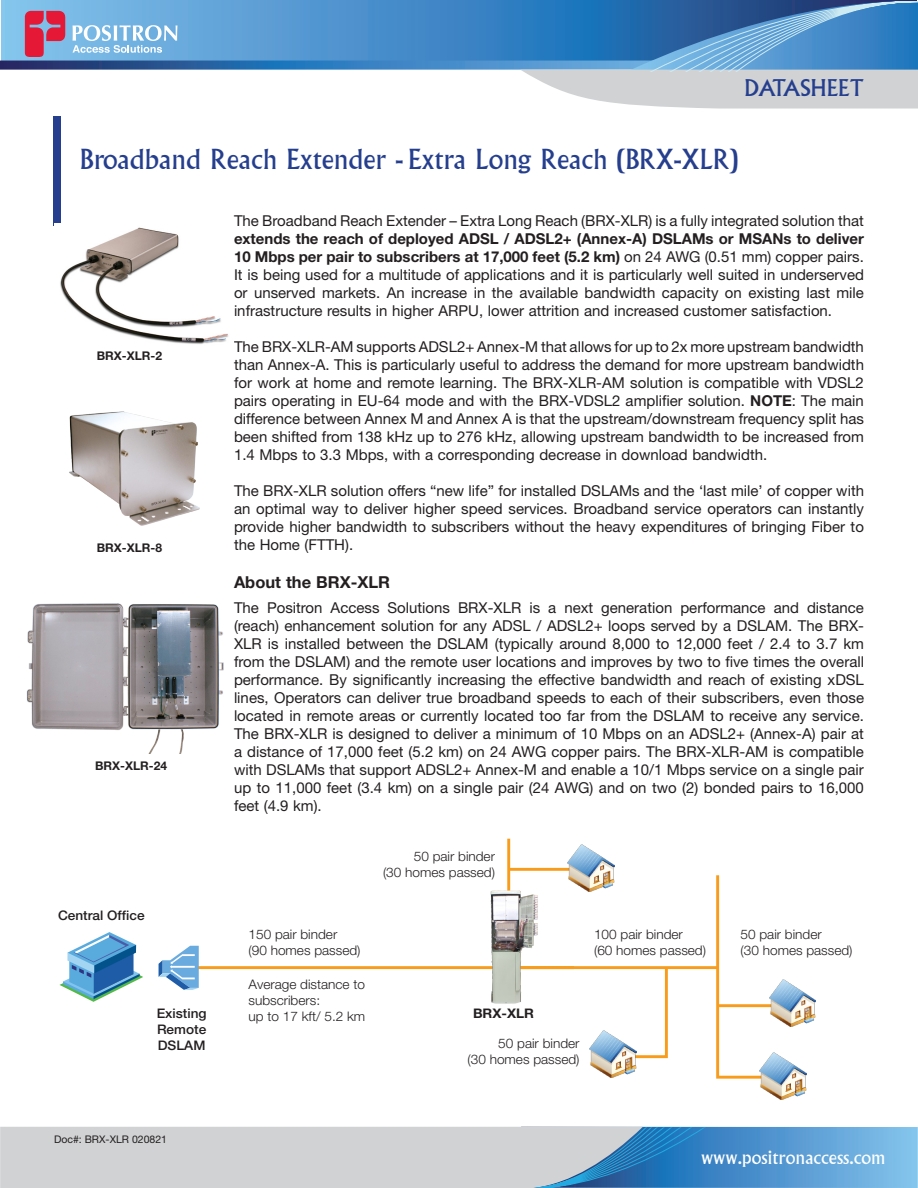
<style>
.page{position:relative;width:918px;height:1188px;background:#fff}
.page>*{position:absolute;margin:0;border:0;box-sizing:border-box;transform-origin:0 0}
.t1{font:27px "Albertus MT Std";color:#253f8e}
.t2{font:22.5px "Albertus MT Std";color:#253f8e}
.t3{font:18px "Albertus MT Std";color:#fff}
.t4{font:700 16.5px "Helvetica Neue LT Std";color:#231f20}
.t5{font:15px/18px "Helvetica Neue LT Std";color:#231f20;text-align:justify}
.t6{font:300 13.2px/15.9px "Helvetica Neue LT Std";color:#231f20}
.t7{font:500 13.2px "Helvetica Neue LT Std";color:#231f20}
.t8{font:700 13.2px "Helvetica Neue LT Std";color:#231f20}
.t9{font:700 12px "Helvetica Neue LT Std";color:#231f20}
.t10{font:10.5px "Helvetica Neue LT Std";color:#231f20}
.s1{font-weight:700}
</style>
<div class="page">
<svg style="left:1px;top:0;width:916px;height:2px;background:#4581ba"></svg>
<svg style="left:0;top:2px;width:918px;height:107px"></svg>
<div style="left:521px;top:1127px;width:397px;height:61px;background:#7ebfe9"></div>
<svg style="left:0;top:1127px;width:883px;height:61px;background:#a4bcd0"></svg>
<div style="left:54px;top:116px;width:7px;height:110px;background:#253f8e"></div>
<hr style="left:179px;top:966px;width:539px;height:3px;background:#f89c1c">
<svg style="left:715px;top:875px;width:70px;height:204px"></svg>
<svg style="left:507px;top:838px;width:70px;height:132px"></svg>
<svg style="left:619px;top:966px;width:50px;height:93px"></svg>
<svg style="left:159px;top:946px;width:40px;height:44px"></svg>
<svg style="left:60px;top:932px;width:83px;height:70px"></svg>
<hr style="left:718px;top:1004px;width:74px;height:3px;background:#f89c1c">
<hr style="left:509px;top:868px;width:74px;height:3px;background:#f89c1c">
<img style="left:488px;top:889px;width:51px;height:115px">
<img style="left:568px;top:845px;width:46px;height:46px">
<img style="left:590px;top:1031px;width:46px;height:46px">
<img style="left:769px;top:980px;width:46px;height:46px">
<img style="left:760px;top:1053px;width:46px;height:46px">
<img style="left:54px;top:223px;width:175px;height:121px">
<img style="left:69px;top:411px;width:131px;height:115px">
<img style="left:26px;top:603px;width:198px;height:151px">
<p class="t2" style="left:745px;top:75px;width:121px">DATASHEET</p>
<p class="t1" style="left:80px;top:143px;width:660px">Broadband Reach Extender - Extra Long Reach (BRX-XLR)</p>
<p class="t9" style="left:97px;top:348px;width:67px">BRX-XLR-2</p>
<p class="t9" style="left:97px;top:540px;width:67px">BRX-XLR-8</p>
<p class="t9" style="left:95px;top:759px;width:74px">BRX-XLR-24</p>
<p class="t7" style="left:58px;top:907px;width:88px">Central Office</p>
<p class="t7" style="left:157px;top:1005px;width:51px">Existing</p>
<p class="t7" style="left:157px;top:1021px;width:51px">Remote</p>
<p class="t7" style="left:158px;top:1037px;width:49px">DSLAM</p>
<p class="t10" style="left:54px;top:1133px;width:115px">Doc#: BRX-XLR 020821</p>
<p class="t5" style="left:234px;top:212px;width:632px">The Broadband Reach Extender – Extra Long Reach (BRX-XLR) is a fully integrated solution that <span class="s1">extends the reach of deployed ADSL / ADSL2+ (Annex-A) DSLAMs or MSANs to deliver 10 Mbps per pair to subscribers at 17,000 feet (5.2 km)</span> on 24 AWG (0.51 mm) copper pairs.<br>It is being used for a multitude of applications and it is particularly well suited in underserved or unserved markets. An increase in the available bandwidth capacity on existing last mile infrastructure results in higher ARPU, lower attrition and increased customer satisfaction.</p>
<p class="t5" style="left:234px;top:338px;width:632px">The BRX-XLR-AM supports ADSL2+ Annex-M that allows for up to 2x more upstream bandwidth than Annex-A. This is particularly useful to address the demand for more upstream bandwidth for work at home and remote learning. The BRX-XLR-AM solution is compatible with VDSL2 pairs operating in EU-64 mode and with the BRX-VDSL2 amplifier solution. <span class="s1">NOTE</span>: The main difference between Annex M and Annex A is that the upstream/downstream frequency split has been shifted from 138 kHz up to 276 kHz, allowing upstream bandwidth to be increased from 1.4 Mbps to 3.3 Mbps, with a corresponding decrease in download bandwidth.</p>
<p class="t5" style="left:234px;top:482px;width:632px">The BRX-XLR solution offers “new life” for installed DSLAMs and the ‘last mile’ of copper with an optimal way to deliver higher speed services. Broadband service operators can instantly provide higher bandwidth to subscribers without the heavy expenditures of bringing Fiber to the Home (FTTH).</p>
<p class="t4" style="left:234px;top:572px;width:158px">About the BRX-XLR</p>
<p class="t5" style="left:234px;top:598px;width:632px">The Positron Access Solutions BRX-XLR is a next generation performance and distance (reach) enhancement solution for any ADSL / ADSL2+ loops served by a DSLAM. The BRX-XLR is installed between the DSLAM (typically around 8,000 to 12,000 feet / 2.4 to 3.7 km from the DSLAM) and the remote user locations and improves by two to five times the overall performance. By significantly increasing the effective bandwidth and reach of existing xDSL lines, Operators can deliver true broadband speeds to each of their subscribers, even those located in remote areas or currently located too far from the DSLAM to receive any service.<br>The BRX-XLR is designed to deliver a minimum of 10 Mbps on an ADSL2+ (Annex-A) pair at a distance of 17,000 feet (5.2 km) on 24 AWG copper pairs. The BRX-XLR-AM is compatible with DSLAMs that support ADSL2+ Annex-M and enable a 10/1 Mbps service on a single pair up to 11,000 feet (3.4 km) on a single pair (24 AWG) and on two (2) bonded pairs to 16,000 feet (4.9 km).</p>
<p class="t6" style="left:414px;top:848px;width:83px">50 pair binder</p>
<p class="t6" style="left:383px;top:864px;width:114px">(30 homes passed)</p>
<p class="t6" style="left:249px;top:926px;width:90px">150 pair binder</p>
<p class="t6" style="left:249px;top:942px;width:114px">(90 homes passed)</p>
<p class="t6" style="left:249px;top:976px;width:118px">Average distance to</p>
<p class="t6" style="left:249px;top:992px;width:118px">subscribers:<br>up to 17 kft/ 5.2 km</p>
<p class="t6" style="left:594px;top:926px;width:90px">100 pair binder</p>
<p class="t6" style="left:594px;top:942px;width:114px">(60 homes passed)</p>
<p class="t8" style="left:473px;top:1005px;width:63px">BRX-XLR</p>
<p class="t6" style="left:498px;top:1035px;width:83px">50 pair binder</p>
<p class="t6" style="left:468px;top:1051px;width:114px">(30 homes passed)</p>
<p class="t6" style="left:741px;top:926px;width:83px">50 pair binder</p>
<p class="t6" style="left:741px;top:942px;width:114px">(30 homes passed)</p>
<p class="t3" style="left:701px;top:1147px;width:186px">www.positronaccess.com</p>
</div>
